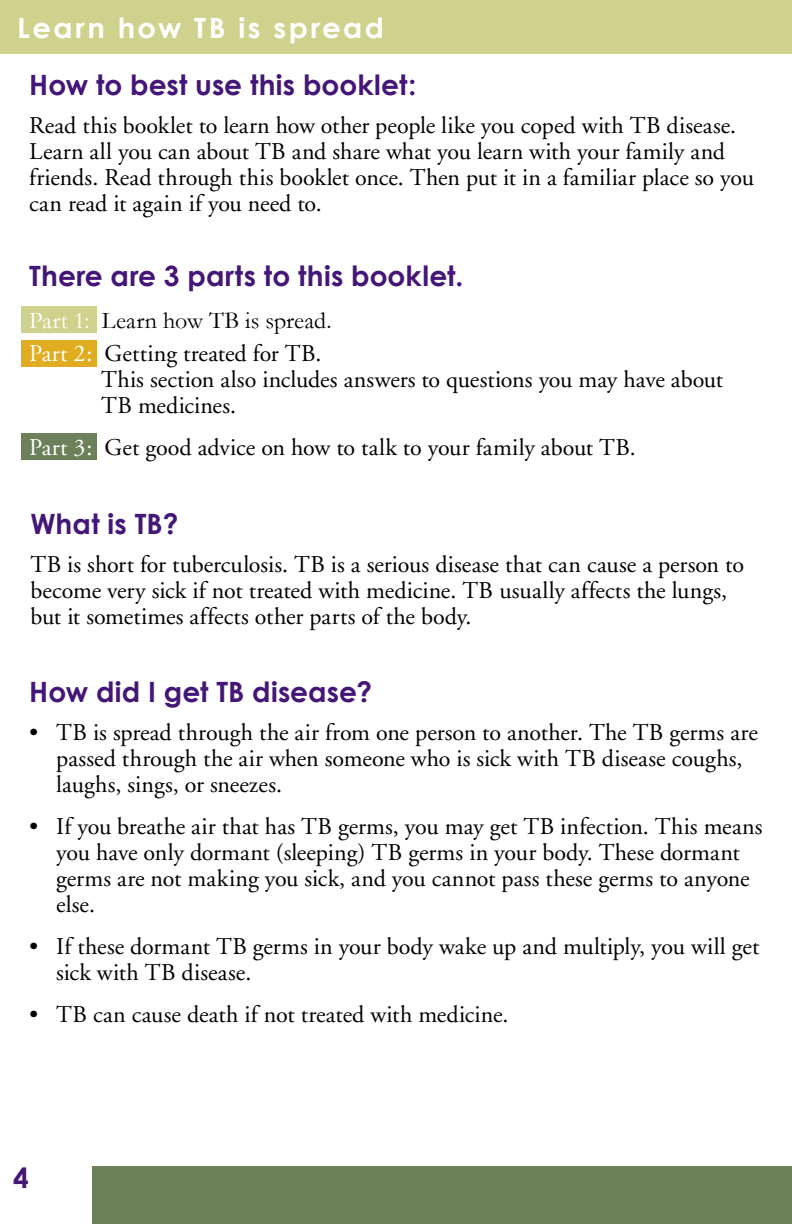
<style>
.page{position:relative;width:792px;height:1224px;background:#fff}
.page>*{position:absolute;margin:0;border:0;box-sizing:border-box;transform-origin:0 0}
.t1{font:700 28px "Century Gothic";letter-spacing:.005em;color:#431678}
.t2{font:700 28px "Century Gothic";letter-spacing:.085em;color:#fff;scale:1.04 1}
.body_text{font:24px/26px "Adobe Garamond";color:#000}
.bullet_text{font:24px/26px "Adobe Garamond";color:#000}
.t3{font:24px "Garamond";letter-spacing:.005em;color:#000}
.s1{color:#fff}
</style>
<div class="page">
<div style="left:92px;top:1166px;width:700px;height:58px;background:#6c805a"></div>
<div style="left:0;top:0;width:792px;height:53px;background:#ced28c"></div>
<div style="left:21px;top:306px;width:76px;height:27px;background:#ced28c"></div>
<div style="left:21px;top:340px;width:76px;height:27px;background:#e0ad20"></div>
<div style="left:21px;top:433px;width:76px;height:27px;background:#6c805a"></div>
<p class="t2" style="left:17px;top:7px;width:354px">Learn how TB is spread</p>
<p class="t1" style="left:29px;top:63px;width:388px">How to best use this booklet:</p>
<p class="body_text" style="left:29px;top:113px;width:726px">Read this booklet to learn how other people like you coped with TB disease.<br>Learn all you can about TB and share what you learn with your family and friends. Read through this booklet once. Then put it in a familiar place so you can read it again if you need to.</p>
<p class="t1" style="left:29px;top:255px;width:435px">There are 3 parts to this booklet.</p>
<p class="t3" style="left:29px;top:304px;width:304px"><span class="s1">Part 1:</span> Learn how TB is spread.</p>
<p class="body_text" style="left:29px;top:341px;width:294px"><span class="s1">Part 2:</span> Getting treated for TB.</p>
<p class="body_text" style="left:101px;top:367px;width:623px">This section also includes answers to questions you may have about</p>
<p class="body_text" style="left:101px;top:393px;width:136px">TB medicines.</p>
<p class="body_text" style="left:29px;top:435px;width:608px"><span class="s1">Part 3:</span> Get good advice on how to talk to your family about TB.</p>
<p class="t1" style="left:30px;top:502px;width:149px">What is TB?</p>
<p class="body_text" style="left:30px;top:552px;width:715px">TB is short for tuberculosis. TB is a serious disease that can cause a person to become very sick if not treated with medicine. TB usually affects the lungs, but it sometimes affects other parts of the body.</p>
<p class="t1" style="left:29px;top:671px;width:345px">How did I get TB disease?</p>
<p class="bullet_text" style="left:56px;top:720px;width:703px;text-indent:-27px">• TB is spread through the air from one person to another. The TB germs are passed through the air when someone who is sick with TB disease coughs, laughs, sings, or sneezes.</p>
<p class="bullet_text" style="left:56px;top:814px;width:708px;text-indent:-27px">• If you breathe air that has TB germs, you may get TB infection. This means you have only dormant (sleeping) TB germs in your body. These dormant germs are not making you sick, and you cannot pass these germs to anyone else.</p>
<p class="bullet_text" style="left:56px;top:934px;width:705px;text-indent:-27px">• If these dormant TB germs in your body wake up and multiply, you will get sick with TB disease.</p>
<p class="bullet_text" style="left:29px;top:1002px;width:481px">• TB can cause death if not treated with medicine.</p>
<p class="t1" style="left:13px;top:1157px;width:17px">4</p>
</div>
